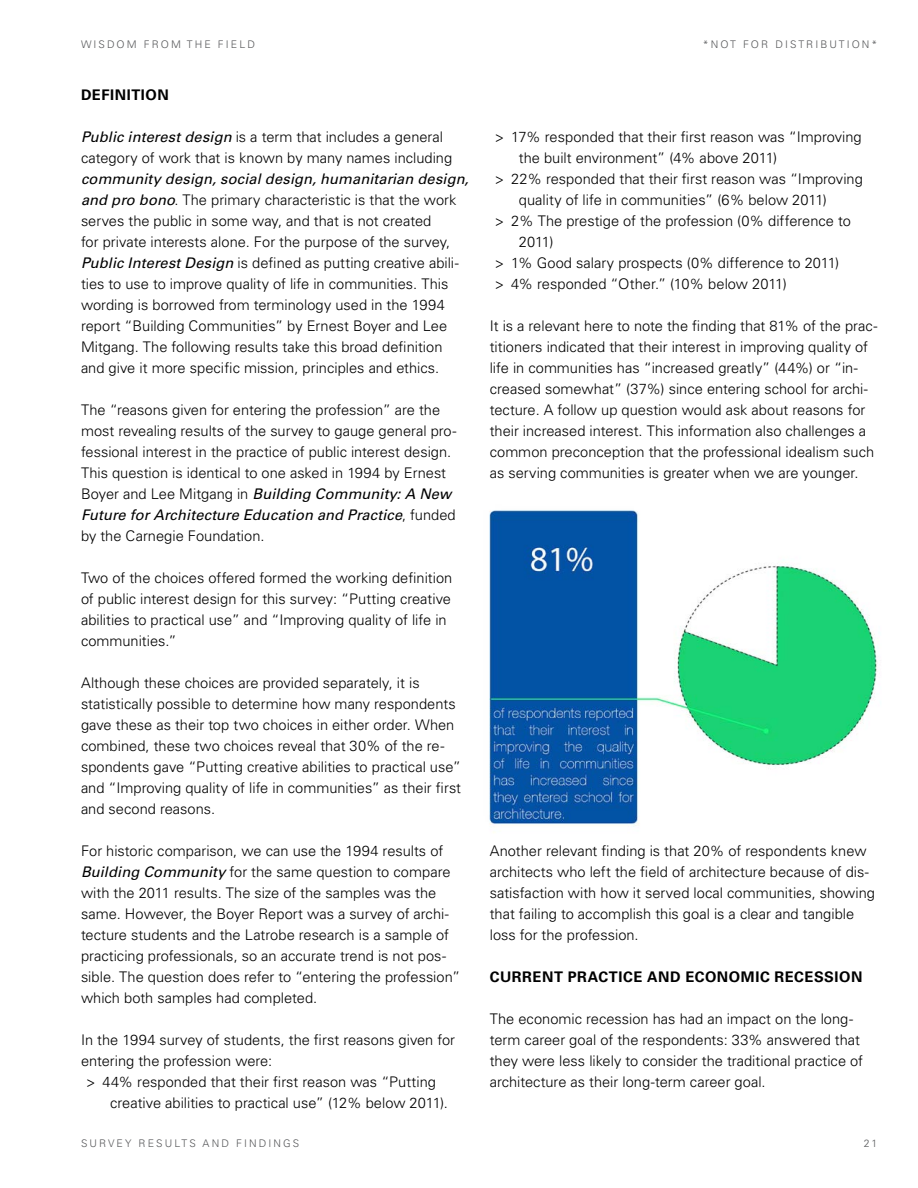
<style>
.page{position:relative;width:918px;height:1188px;background:#fff}
.page>*{position:absolute;margin:0;border:0;box-sizing:border-box;transform-origin:0 0}
.BL_Grid{font:300 14.7px/21px "Univers LT Std";color:#000}
.BL_Grid-2{font:700 14.7px "Univers LT Std";letter-spacing:.04em;color:#000}
.t1{font:300 10.5px "Univers LT Std";letter-spacing:.2em;color:#57585a}
.s1{font-weight:400;font-style:italic}
.s2{font-family:"Myriad Pro";font-weight:400}
</style>
<div class="page">
<img style="left:489px;top:510px;width:388px;height:323px">
<p class="t1" style="left:81px;top:38px;width:175px">WISDOM FROM THE FIELD</p>
<p class="BL_Grid-2" style="left:81px;top:87px;width:89px">DEFINITION</p>
<p class="BL_Grid" style="left:81px;top:127px;width:389px"><span class="s1">Public interest design</span> is a term that includes a general category of work that is known by many names including <span class="s1">community design, social design, humanitarian design, and pro bono</span>. The primary characteristic is that the work serves the public in some way, and that is not created<br>for private interests alone. For the purpose of the survey, <span class="s1">Public Interest Design</span> is defined as putting creative abili&shy;ties to use to improve quality of life in communities. This wording is borrowed from terminology used in the 1994 report “Building Communities” by Ernest Boyer and Lee Mitgang. The following results take this broad definition and give it more specific mission, principles and ethics.</p>
<p class="BL_Grid" style="left:81px;top:400px;width:377px">The “reasons given for entering the profession” are the most revealing results of the survey to gauge general pro&shy;fessional interest in the practice of public interest design.<br>This question is identical to one asked in 1994 by Ernest Boyer and Lee Mitgang in <span class="s1">Building Community: A New Future for Architecture Education and Practice</span>, funded by the Carnegie Foundation.</p>
<p class="BL_Grid" style="left:81px;top:568px;width:373px">Two of the choices offered formed the working definition of public interest design for this survey: “Putting creative abilities to practical use” and “Improving quality of life in communities.”</p>
<p class="BL_Grid" style="left:81px;top:673px;width:382px">Although these choices are provided separately, it is statistically possible to determine how many respondents gave these as their top two choices in either order. When combined, these two choices reveal that 30% of the re&shy;spondents gave “Putting creative abilities to practical use” and “Improving quality of life in communities” as their first and second reasons.</p>
<p class="BL_Grid" style="left:81px;top:841px;width:381px">For historic comparison, we can use the 1994 results of <span class="s1">Building Community</span> for the same question to compare with the 2011 results. The size of the samples was the same. However, the Boyer Report was a survey of archi&shy;tecture students and the Latrobe research is a sample of practicing professionals, so an accurate trend is not pos&shy;sible. The question does refer to “entering the profession” which both samples had completed.</p>
<p class="BL_Grid" style="left:81px;top:1030px;width:376px">In the 1994 survey of students, the first reasons given for entering the profession were:</p>
<p class="BL_Grid" style="left:110px;top:1072px;width:339px;text-indent:-24px"><span class="s2">&gt;</span> 44% responded that their first reason was “Putting creative abilities to practical use” (12% below 2011).</p>
<p class="t1" style="left:81px;top:1137px;width:220px">SURVEY RESULTS AND FINDINGS</p>
<p class="t1" style="left:703px;top:38px;width:176px">*NOT FOR DISTRIBUTION*</p>
<p class="BL_Grid" style="left:519px;top:127px;width:344px;text-indent:-24px"><span class="s2">&gt;</span> 17% responded that their first reason was “Improving the built environment” (4% above 2011)</p>
<p class="BL_Grid" style="left:519px;top:169px;width:345px;text-indent:-24px"><span class="s2">&gt;</span> 22% responded that their first reason was “Improving quality of life in communities” (6% below 2011)</p>
<p class="BL_Grid" style="left:519px;top:211px;width:334px;text-indent:-24px"><span class="s2">&gt;</span> 2% The prestige of the profession (0% difference to<br>2011)</p>
<p class="BL_Grid" style="left:495px;top:253px;width:346px"><span class="s2">&gt;</span> 1% Good salary prospects (0% difference to 2011)</p>
<p class="BL_Grid" style="left:495px;top:274px;width:293px"><span class="s2">&gt;</span> 4% responded “Other.” (10% below 2011)</p>
<p class="BL_Grid" style="left:490px;top:316px;width:389px">It is a relevant here to note the finding that 81% of the prac&shy;titioners indicated that their interest in improving quality of life in communities has “increased greatly” (44%) or “in&shy;creased somewhat” (37%) since entering school for archi&shy;tecture. A follow up question would ask about reasons for their increased interest. This information also challenges a common preconception that the professional idealism such as serving communities is greater when we are younger.</p>
<p class="BL_Grid" style="left:490px;top:841px;width:387px">Another relevant finding is that 20% of respondents knew architects who left the field of architecture because of dis&shy;satisfaction with how it served local communities, showing that failing to accomplish this goal is a clear and tangible loss for the profession.</p>
<p class="BL_Grid-2" style="left:490px;top:969px;width:374px">CURRENT PRACTICE AND ECONOMIC RECESSION</p>
<p class="BL_Grid" style="left:490px;top:1009px;width:375px">The economic recession has had an impact on the long&shy;term career goal of the respondents: 33% answered that they were less likely to consider the traditional practice of architecture as their long-term career goal.</p>
<p class="t1" style="left:864px;top:1137px;width:15px">21</p>
</div>
